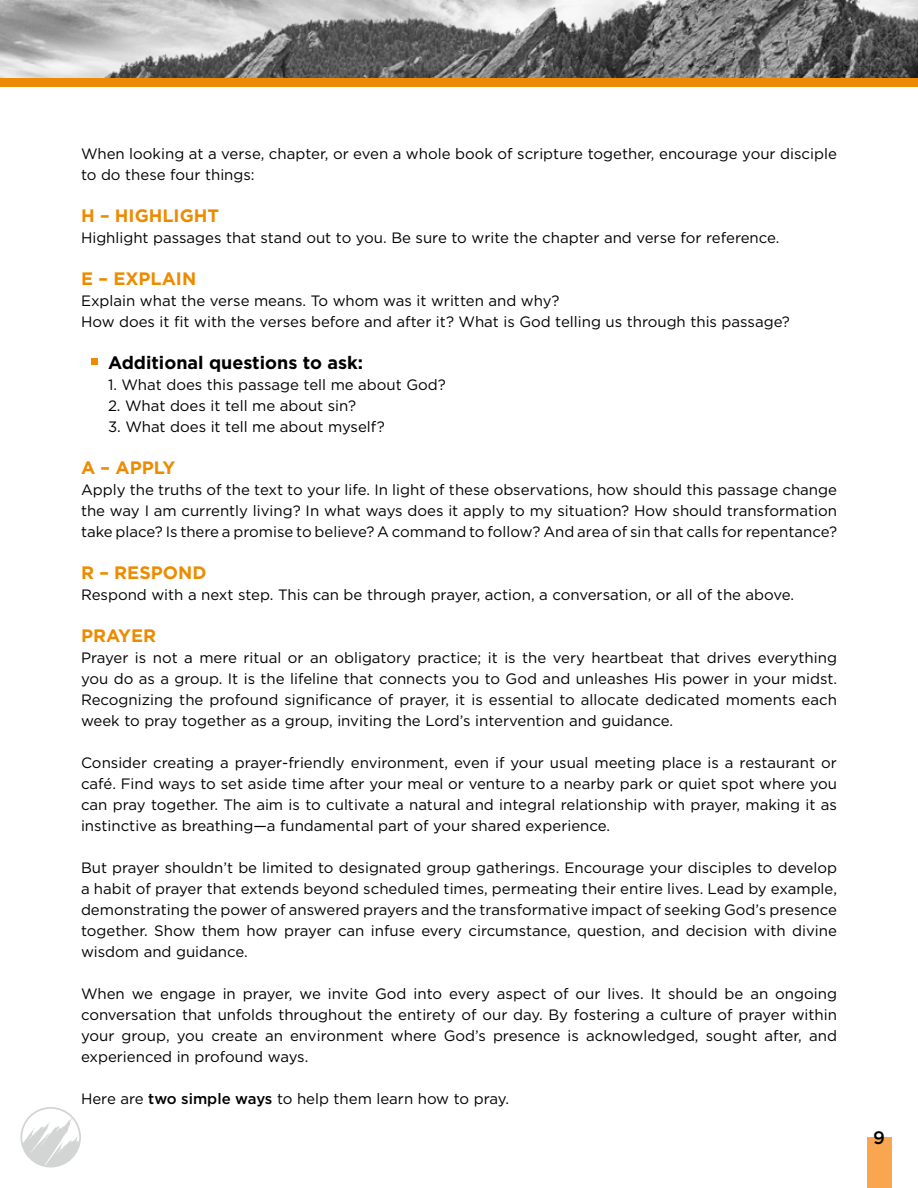
<style>
.page{position:relative;width:918px;height:1188px;background:#fff}
.page>*{position:absolute;margin:0;border:0;box-sizing:border-box;transform-origin:0 0}
.t1{font:700 18px "Gotham";color:#ed8b00}
.t2{font:700 18px "Gotham";color:#000}
.t3{font:500 18px "Gotham";color:#000}
.t4{font:15px/21px "Gotham";color:#000;text-align:justify}
.s1{font-weight:500}
</style>
<div class="page">
<div style="left:867px;top:1137px;width:24px;height:51px;background:#faa54f"></div>
<img style="left:0;top:0;width:918px;height:79px">
<div style="left:0;top:79px;width:918px;height:8px;background:#ed8b00"></div>
<svg style="left:20px;top:1107px;width:61px;height:61px"></svg>
<div style="left:92px;top:358px;width:6px;height:7px;background:#ed8b00"></div>
<p class="t4" style="left:81px;top:143px;width:757px">When looking at a verse, chapter, or even a whole book of scripture together, encourage your disciple to do these four things:</p>
<p class="t1" style="left:81px;top:204px;width:140px">H – HIGHLIGHT</p>
<p class="t4" style="left:81px;top:227px;width:700px">Highlight passages that stand out to you. Be sure to write the chapter and verse for reference.</p>
<p class="t1" style="left:81px;top:267px;width:117px">E – EXPLAIN</p>
<p class="t4" style="left:81px;top:290px;width:711px">Explain what the verse means. To whom was it written and why?<br>How does it fit with the verses before and after it? What is God telling us through this passage?</p>
<p class="t2" style="left:108px;top:351px;width:257px">Additional questions to ask:</p>
<p class="t4" style="left:108px;top:374px;width:339px">1. What does this passage tell me about God?</p>
<p class="t4" style="left:108px;top:395px;width:250px">2. What does it tell me about sin?</p>
<p class="t4" style="left:108px;top:416px;width:279px">3. What does it tell me about myself?</p>
<p class="t1" style="left:81px;top:456px;width:96px">A – APPLY</p>
<p class="t4" style="left:81px;top:479px;width:758px">Apply the truths of the text to your life. In light of these observations, how should this passage change the way I am currently living? In what ways does it apply to my situation? How should transformation take place? Is there a promise to believe? A command to follow? And area of sin that calls for repentance?</p>
<p class="t1" style="left:81px;top:561px;width:127px">R – RESPOND</p>
<p class="t4" style="left:81px;top:584px;width:715px">Respond with a next step. This can be through prayer, action, a conversation, or all of the above.</p>
<p class="t1" style="left:81px;top:624px;width:77px">PRAYER</p>
<p class="t4" style="left:81px;top:647px;width:758px">Prayer is not a mere ritual or an obligatory practice; it is the very heartbeat that drives everything you do as a group. It is the lifeline that connects you to God and unleashes His power in your midst.<br>Recognizing the profound significance of prayer, it is essential to allocate dedicated moments each week to pray together as a group, inviting the Lord’s intervention and guidance.</p>
<p class="t4" style="left:81px;top:752px;width:758px">Consider creating a prayer-friendly environment, even if your usual meeting place is a restaurant or café. Find ways to set aside time after your meal or venture to a nearby park or quiet spot where you can pray together. The aim is to cultivate a natural and integral relationship with prayer, making it as instinctive as breathing—a fundamental part of your shared experience.</p>
<p class="t4" style="left:81px;top:857px;width:758px">But prayer shouldn’t be limited to designated group gatherings. Encourage your disciples to develop a habit of prayer that extends beyond scheduled times, permeating their entire lives. Lead by example, demonstrating the power of answered prayers and the transformative impact of seeking God’s presence together. Show them how prayer can infuse every circumstance, question, and decision with divine wisdom and guidance.</p>
<p class="t4" style="left:81px;top:983px;width:758px">When we engage in prayer, we invite God into every aspect of our lives. It should be an ongoing conversation that unfolds throughout the entirety of our day. By fostering a culture of prayer within your group, you create an environment where God’s presence is acknowledged, sought after, and experienced in profound ways.</p>
<p class="t4" style="left:81px;top:1088px;width:430px">Here are <span class="s1">two simple ways</span> to help them learn how to pray.</p>
<p class="t3" style="left:873px;top:1125px;width:13px">9</p>
</div>
